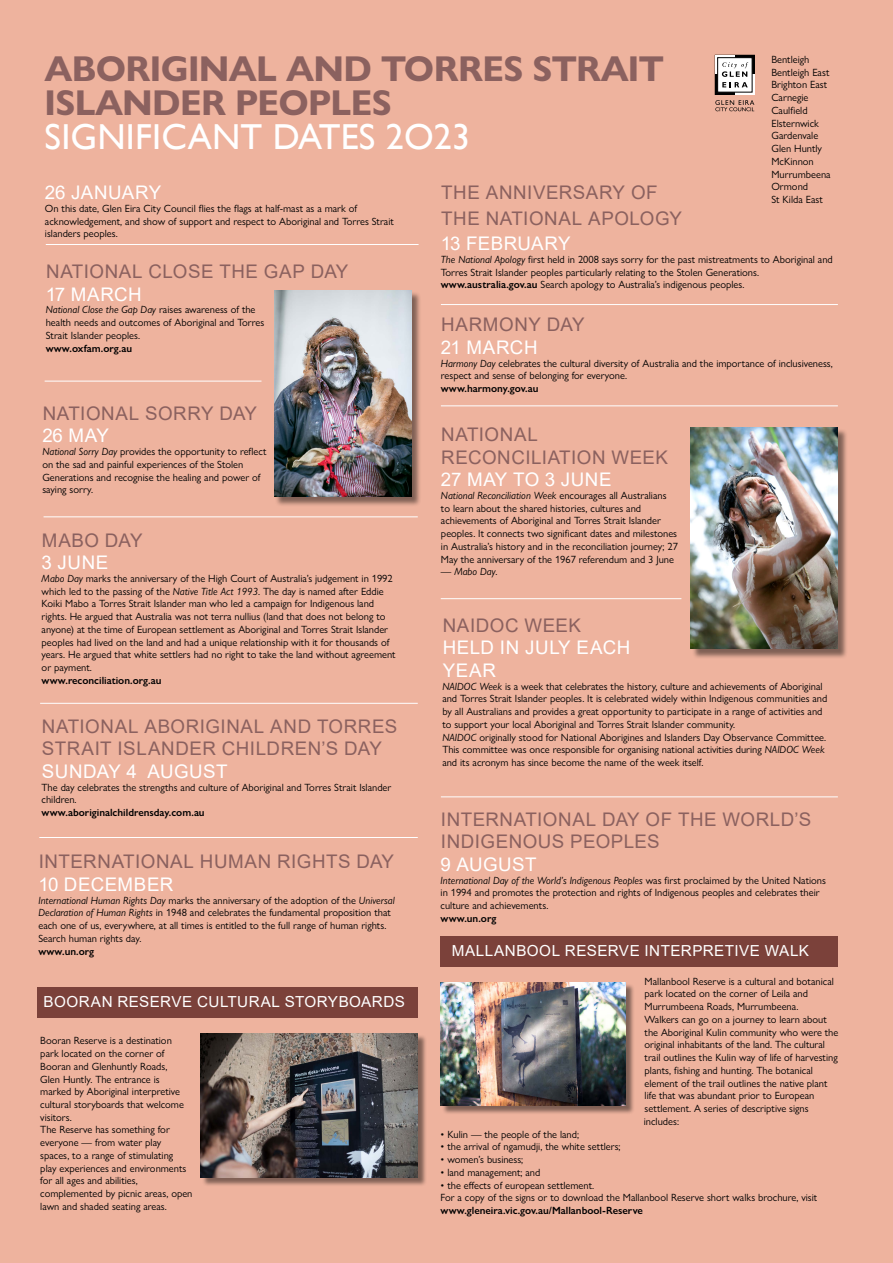
<style>
.page{position:relative;width:893px;height:1263px;background:#eeb39e}
.page>*{position:absolute;margin:0;border:0;box-sizing:border-box;transform-origin:0 0}
.t1{font:700 36.08px/34.1px "Gill Sans Nova";letter-spacing:-.02em;color:#8b615f}
.t2{font:36.08px "Gill Sans";letter-spacing:.005em;color:#fff}
.t3{font:18.75px/22.5px "Arial";letter-spacing:.03em;color:#8b615f}
.t4{font:18.75px/22.5px "Arial";letter-spacing:.025em;color:#fff}
.t5{font:15.23px "Arial";letter-spacing:.03em;color:#fff}
.t6{font:10.5px/12.8px "Gill Sans Nova";color:#000}
.t7{font:600 10.5px "Gill Sans Nova";color:#000}
.t8{font:italic 10.5px "Gill Sans Nova";color:#000}
.s1{font-style:italic}
.s2{font-weight:600}
.s3{font-style:normal}
</style>
<div class="page">
<hr style="left:46px;top:244px;width:373px;height:1px;background:#fff">
<hr style="left:45px;top:381px;width:216px;height:1px;background:#fff">
<hr style="left:44px;top:516px;width:374px;height:1px;background:#fff">
<hr style="left:441px;top:304px;width:397px;height:1px;background:#fff">
<hr style="left:441px;top:405px;width:397px;height:1px;background:#fff">
<hr style="left:441px;top:598px;width:240px;height:1px;background:#fff">
<hr style="left:441px;top:796px;width:397px;height:1px;background:#fff">
<hr style="left:40px;top:703px;width:378px;height:1px;background:#fff">
<hr style="left:39px;top:837px;width:379px;height:1px;background:#fff">
<div style="left:442px;top:983px;width:193px;height:132px;background:#000;opacity:.46"></div>
<img style="left:441px;top:982px;width:185px;height:123px">
<div style="left:202px;top:1034px;width:225px;height:152px;background:#000;opacity:.46"></div>
<img style="left:201px;top:1033px;width:217px;height:144px">
<div style="left:37px;top:987px;width:381px;height:31px;background:#7b413a"></div>
<div style="left:441px;top:937px;width:397px;height:30px;background:#7b413a"></div>
<div style="left:691px;top:429px;width:157px;height:230px;background:#000;opacity:.46"></div>
<img style="left:690px;top:427px;width:148px;height:222px">
<div style="left:275px;top:291px;width:147px;height:216px;background:#000;opacity:.46"></div>
<img style="left:274px;top:290px;width:138px;height:206px">
<div style="left:715px;top:55px;width:39px;height:39px;background:#0b0b0b"></div>
<div style="left:715px;top:55px;width:40px;height:40px;border:1px solid #000"></div>
<div style="left:735px;top:74px;width:19px;height:20px;background:#5e5e5e"></div>
<div style="left:715px;top:55px;width:20px;height:19px;background:#fff"></div>
<div style="left:717px;top:57px;width:35px;height:35px;background:#fff;border:1px solid #000"></div>
<svg style="left:722px;top:62px;width:26px;height:25px"></svg>
<svg style="left:715px;top:100px;width:39px;height:11px"></svg>
<p class="t6" style="left:771px;top:53px;width:61px">Bentleigh<br>Bentleigh East<br>Brighton East<br>Carnegie<br>Caulfield<br>Elsternwick<br>Gardenvale<br>Glen Huntly<br>McKinnon<br>Murrumbeena<br>Ormond<br>St Kilda East</p>
<h1 class="t1" style="left:45px;top:52px;width:621px">ABORIGINAL AND TORRES STRAIT<br>ISLANDER PEOPLES</h1>
<h1 class="t2" style="left:45px;top:116px;width:427px">SIGNIFICANT DATES 2O23</h1>
<h2 class="t3" style="left:441px;top:180px;width:242px;line-height:25.5px">THE ANNIVERSARY OF<br>THE NATIONAL APOLOGY</h2>
<h2 class="t4" style="left:441px;top:232px;width:131px">13 FEBRUARY</h2>
<p class="t6" style="left:441px;top:253px;width:393px"><span class="s1">The National Apology</span> first held in 2008 says sorry for the past mistreatments to Aboriginal and<br>Torres Strait Islander peoples particularly relating to the Stolen Generations. <span class="s2">www.australia.gov.au</span> Search apology to Australia’s indigenous peoples.</p>
<h2 class="t4" style="left:45px;top:181px;width:118px">26 JANUARY</h2>
<p class="t6" style="left:45px;top:202px;width:350px">On this date, Glen Eira City Council flies the flags at half-mast as a mark of acknowledgement, and show of support and respect to Aboriginal and Torres Strait islanders peoples.</p>
<h2 class="t3" style="left:46px;top:260px;width:304px">NATIONAL CLOSE THE GAP DAY</h2>
<h2 class="t4" style="left:46px;top:283px;width:98px">17 MARCH</h2>
<p class="t6" style="left:46px;top:303px;width:220px"><span class="s1">National Close the Gap Day</span> raises awareness of the health needs and outcomes of Aboriginal and Torres<br>Strait Islander peoples.</p>
<p class="t7" style="left:46px;top:342px;width:88px">www.oxfam.org.au</p>
<h2 class="t3" style="left:441px;top:313px;width:145px">HARMONY DAY</h2>
<h2 class="t4" style="left:441px;top:336px;width:98px">21 MARCH</h2>
<p class="t6" style="left:441px;top:357px;width:394px"><span class="s1">Harmony Day</span> celebrates the cultural diversity of Australia and the importance of inclusiveness, respect and sense of belonging for everyone.</p>
<p class="t7" style="left:441px;top:382px;width:99px">www.harmony.gov.au</p>
<h2 class="t3" style="left:43px;top:402px;width:216px">NATIONAL SORRY DAY</h2>
<h2 class="t4" style="left:42px;top:424px;width:68px">26 MAY</h2>
<p class="t6" style="left:42px;top:445px;width:226px"><span class="s1">National Sorry Day</span> provides the opportunity to reflect on the sad and painful experiences of the Stolen Generations and recognise the healing and power of saying sorry.</p>
<h2 class="t3" style="left:42px;top:529px;width:102px">MABO DAY</h2>
<h2 class="t4" style="left:42px;top:551px;width:68px">3 JUNE</h2>
<p class="t6" style="left:42px;top:572px;width:355px"><span class="s1">Mabo Day</span> marks the anniversary of the High Court of Australia’s judgement in 1992 which led to the passing of the <span class="s1">Native Title Act 1993</span>. The day is named after Eddie Koiki Mabo a Torres Strait Islander man who led a campaign for Indigenous land rights. He argued that Australia was not terra nullius (land that does not belong to anyone) at the time of European settlement as Aboriginal and Torres Strait Islander peoples had lived on the land and had a unique relationship with it for thousands of years. He argued that white settlers had no right to take the land without agreement or payment.</p>
<p class="t7" style="left:42px;top:674px;width:121px">www.reconciliation.org.au</p>
<h2 class="t3" style="left:42px;top:715px;width:357px">NATIONAL ABORIGINAL AND TORRES<br>STRAIT ISLANDER CHILDREN’S DAY</h2>
<h2 class="t4" style="left:42px;top:760px;width:187px">SUNDAY 4 AUGUST</h2>
<p class="t6" style="left:42px;top:780px;width:351px">The day celebrates the strengths and culture of Aboriginal and Torres Strait Islander children.</p>
<p class="t7" style="left:42px;top:806px;width:165px">www.aboriginalchildrensday.com.au</p>
<h2 class="t3" style="left:39px;top:850px;width:357px">INTERNATIONAL HUMAN RIGHTS DAY</h2>
<h2 class="t4" style="left:38px;top:873px;width:136px">10 DECEMBER</h2>
<p class="t6" style="left:38px;top:894px;width:358px"><span class="s1">International Human Rights Day</span> marks the anniversary of the adoption of the <span class="s1">Universal Declaration of Human Rights</span> in 1948 and celebrates the fundamental proposition that each one of us, everywhere, at all times is entitled to the full range of human rights.<br>Search human rights day.</p>
<p class="t7" style="left:38px;top:945px;width:57px">www.un.org</p>
<h3 class="t5" style="left:44px;top:991px;width:363px">BOORAN RESERVE CULTURAL STORYBOARDS</h3>
<p class="t6" style="left:40px;top:1034px;width:154px">Booran Reserve is a destination park located on the corner of<br>Booran and Glenhuntly Roads,<br>Glen Huntly. The entrance is marked by Aboriginal interpretive cultural storyboards that welcome visitors.<br>The Reserve has something for everyone — from water play spaces, to a range of stimulating<br>play experiences and environments for all ages and abilities, complemented by picnic areas, open lawn and shaded seating areas.</p>
<h2 class="t3" style="left:441px;top:423px;width:228px">NATIONAL<br>RECONCILIATION WEEK</h2>
<h2 class="t4" style="left:441px;top:468px;width:172px">27 MAY TO 3 JUNE</h2>
<p class="t6" style="left:441px;top:489px;width:239px"><span class="s1">National Reconciliation Week</span> encourages all Australians to learn about the shared histories, cultures and achievements of Aboriginal and Torres Strait Islander peoples. It connects two significant dates and milestones in Australia’s history and in the reconciliation journey; 27<br>May the anniversary of the 1967 referendum and 3 June</p>
<p class="t8" style="left:441px;top:565px;width:58px"><span class="s3">—</span> Mabo Day<span class="s3">.</span></p>
<h2 class="t3" style="left:443px;top:614px;width:140px">NAIDOC WEEK</h2>
<h2 class="t4" style="left:443px;top:636px;width:189px">HELD IN JULY EACH<br>YEAR</h2>
<p class="t6" style="left:442px;top:679px;width:387px"><span class="s1">NAIDOC Week</span> is a week that celebrates the history, culture and achievements of Aboriginal and Torres Strait Islander peoples. It is celebrated widely within Indigenous communities and by all Australians and provides a great opportunity to participate in a range of activities and to support your local Aboriginal and Torres Strait Islander community.<br><span class="s1">NAIDOC</span> originally stood for National Aborigines and Islanders Day Observance Committee.<br>This committee was once responsible for organising national activities during <span class="s1">NAIDOC Week </span>and its acronym has since become the name of the week itself.</p>
<h2 class="t3" style="left:441px;top:808px;width:372px">INTERNATIONAL DAY OF THE WORLD’S<br>INDIGENOUS PEOPLES</h2>
<h2 class="t4" style="left:441px;top:853px;width:97px">9 AUGUST</h2>
<p class="t6" style="left:441px;top:873px;width:387px"><span class="s1">International Day of the World’s Indigenous Peoples</span> was first proclaimed by the United Nations in 1994 and promotes the protection and rights of Indigenous peoples and celebrates their culture and achievements.</p>
<p class="t7" style="left:441px;top:912px;width:57px">www.un.org</p>
<h3 class="t5" style="left:452px;top:940px;width:359px">MALLANBOOL RESERVE INTERPRETIVE WALK</h3>
<p class="t6" style="left:644px;top:974px;width:196px">Mallanbool Reserve is a cultural and botanical park located on the corner of Leila and Murrumbeena Roads, Murrumbeena.<br>Walkers can go on a journey to learn about the Aboriginal Kulin community who were the original inhabitants of the land. The cultural trail outlines the Kulin way of life of harvesting plants, fishing and hunting. The botanical element of the trail outlines the native plant life that was abundant prior to European settlement. A series of descriptive signs includes:</p>
<p class="t6" style="left:441px;top:1127px;width:140px">• Kulin — the people of the land;</p>
<p class="t6" style="left:441px;top:1140px;width:181px">• the arrival of ngamudji, the white settlers;</p>
<p class="t6" style="left:441px;top:1153px;width:84px">• women’s business;</p>
<p class="t6" style="left:441px;top:1166px;width:101px">• land management; and</p>
<p class="t6" style="left:441px;top:1178px;width:378px">• the effects of european settlement.<br>For a copy of the signs or to download the Mallanbool Reserve short walks brochure, visit</p>
<p class="t7" style="left:441px;top:1204px;width:204px">www.gleneira.vic.gov.au/Mallanbool-Reserve</p>
</div>
